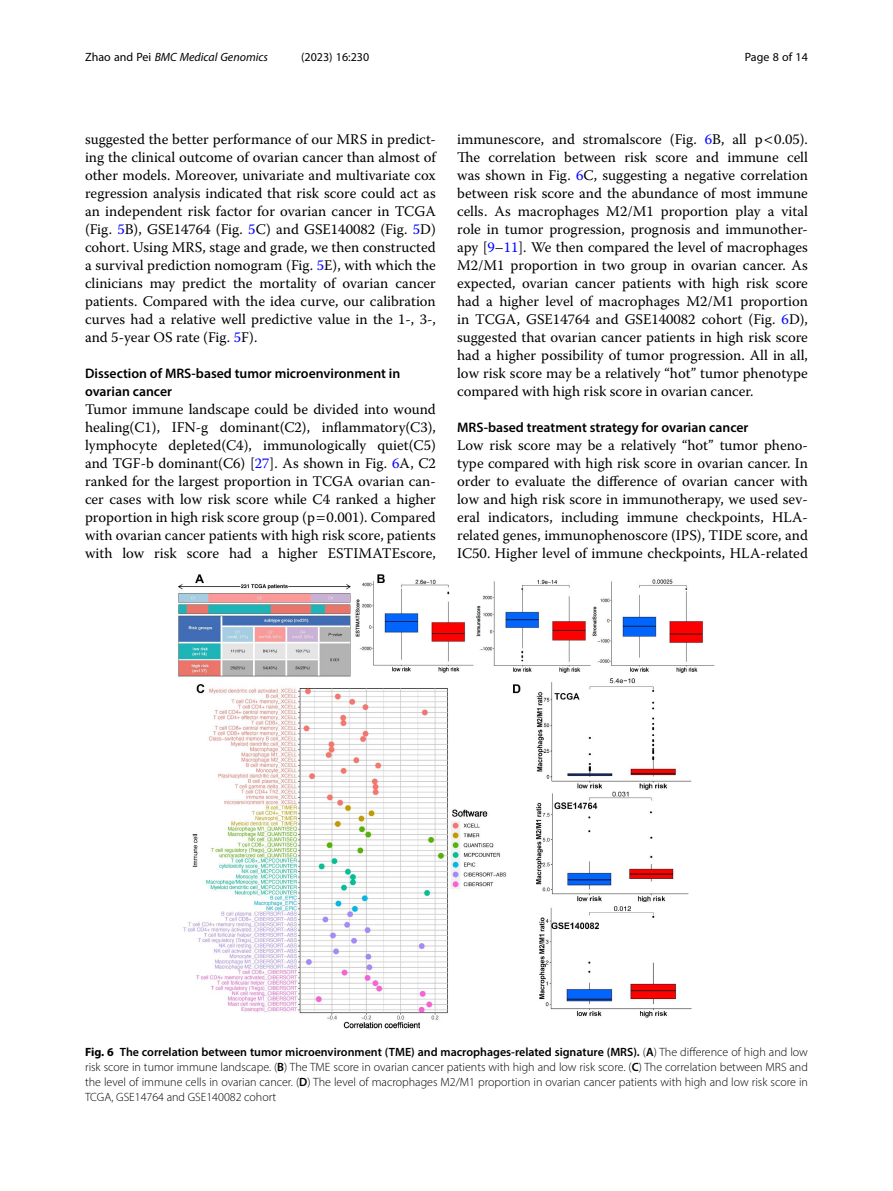
<style>
.page{position:relative;width:893px;height:1191px;background:#fff}
.page>*{position:absolute;margin:0;border:0;box-sizing:border-box;transform-origin:0 0}
.Body_Text{font:14.7px/18px "Warnock Pro";color:#000;text-align:justify}
.Head_2{font:600 13.8px/18px "Myriad Pro";color:#000}
.Figure_Caption{font:300 12px/15px "Myriad Pro";color:#000;text-align:justify}
.t1{font:italic 12px "Myriad Pro";color:#000}
.t2{font:12px "Myriad Pro";color:#000}
.s1{font-style:normal}
.s2{color:#00f}
.s3{font-weight:700}
.s4{font-weight:600}
</style>
<div class="page">
<img style="left:178px;top:575px;width:536px;height:454px">
<p class="t1" style="left:85px;top:50px;width:185px"><span class="s1">Zhao and Pei</span> BMC Medical Genomics</p>
<p class="t2" style="left:301px;top:50px;width:70px">(2023) 16:230</p>
<p class="t2" style="left:745px;top:50px;width:65px">Page 8 of 14</p>
<p class="Body_Text" style="left:85px;top:130px;width:352px">suggested the better performance of our MRS in predict&shy;ing the clinical outcome of ovarian cancer than almost of other models. Moreover, univariate and multivariate cox regression analysis indicated that risk score could act as an independent risk factor for ovarian cancer in TCGA (Fig. <span class="s2">5</span>B), GSE14764 (Fig. <span class="s2">5</span>C) and GSE140082 (Fig. <span class="s2">5</span>D) cohort. Using MRS, stage and grade, we then constructed a survival prediction nomogram (Fig. <span class="s2">5</span>E), with which the clinicians may predict the mortality of ovarian cancer patients. Compared with the idea curve, our calibration curves had a relative well predictive value in the 1-, 3-, and 5-year OS rate (Fig. <span class="s2">5</span>F).</p>
<p class="Head_2" style="left:85px;top:364px;width:317px">Dissection of MRS-based tumor microenvironment in ovarian cancer</p>
<p class="Body_Text" style="left:85px;top:400px;width:352px">Tumor immune landscape could be divided into wound healing(C1), IFN-g dominant(C2), inflammatory(C3), lymphocyte depleted(C4), immunologically quiet(C5) and TGF-b dominant(C6) [<span class="s2">27</span>]. As shown in Fig. <span class="s2">6</span>A, C2 ranked for the largest proportion in TCGA ovarian can&shy;cer cases with low risk score while C4 ranked a higher proportion in high risk score group (p 0.001). Compared with ovarian cancer patients with high risk score, patients with low risk score had a higher ESTIMATEscore,</p>
<p class="Body_Text" style="left:457px;top:130px;width:352px">immunescore, and stromalscore (Fig. <span class="s2">6</span>B, all p 0.05).<br>The correlation between risk score and immune cell was shown in Fig. <span class="s2">6</span>C, suggesting a negative correlation between risk score and the abundance of most immune cells. As macrophages M2/M1 proportion play a vital role in tumor progression, prognosis and immunother&shy;apy [<span class="s2">9</span>–<span class="s2">11</span>]. We then compared the level of macrophages M2/M1 proportion in two group in ovarian cancer. As expected, ovarian cancer patients with high risk score had a higher level of macrophages M2/M1 proportion in TCGA, GSE14764 and GSE140082 cohort (Fig. <span class="s2">6</span>D), suggested that ovarian cancer patients in high risk score had a higher possibility of tumor progression. All in all, low risk score may be a relatively “hot” tumor phenotype compared with high risk score in ovarian cancer.</p>
<p class="Head_2" style="left:457px;top:418px;width:293px">MRS-based treatment strategy for ovarian cancer</p>
<p class="Body_Text" style="left:457px;top:436px;width:352px">Low risk score may be a relatively “hot” tumor pheno&shy;type compared with high risk score in ovarian cancer. In order to evaluate the difference of ovarian cancer with low and high risk score in immunotherapy, we used sev&shy;eral indicators, including immune checkpoints, HLA&shy;related genes, immunophenoscore (IPS), TIDE score, and IC50. Higher level of immune checkpoints, HLA-related</p>
<p class="Figure_Caption" style="left:85px;top:1044px;width:724px"><span class="s3">Fig. 6</span> <span class="s4">The correlation between tumor microenvironment (TME) and macrophages-related signature (MRS).</span> (<span class="s4">A</span>) The difference of high and low risk score in tumor immune landscape. (<span class="s4">B</span>) The TME score in ovarian cancer patients with high and low risk score. (<span class="s4">C</span>) The correlation between MRS and the level of immune cells in ovarian cancer. (<span class="s4">D</span>) The level of macrophages M2/M1 proportion in ovarian cancer patients with high and low risk score in TCGA, GSE14764 and GSE140082 cohort</p>
</div>
